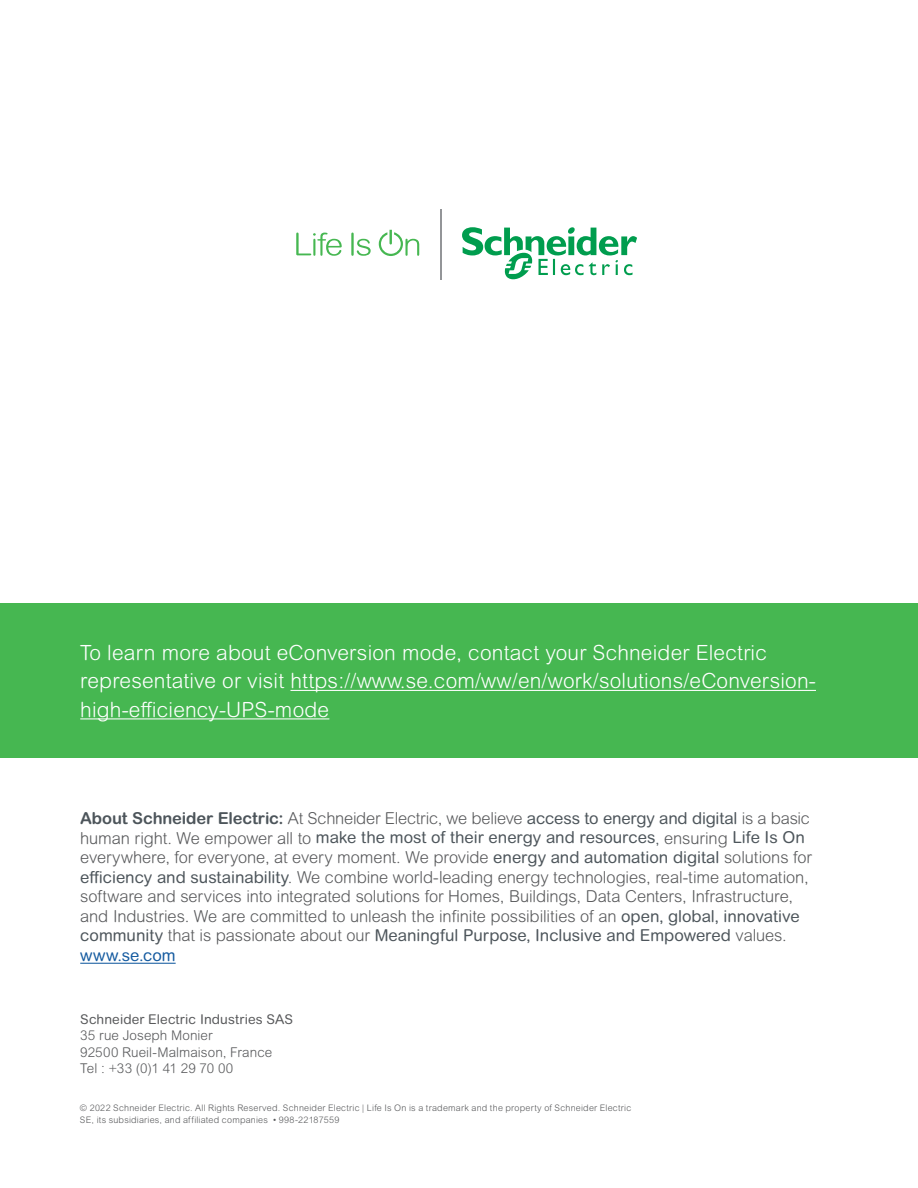
<style>
.page{position:relative;width:918px;height:1188px;background:#fff}
.page>*{position:absolute;margin:0;border:0;box-sizing:border-box;transform-origin:0 0}
.t1{font:300 21px/28.5px "Arial Rounded MT Pro";letter-spacing:.01em;color:#fff}
.t2{font:300 16.5px/19.5px "Arial Rounded MT Pro";letter-spacing:-.005em;color:#58595b}
.t3{font:300 13.5px/16.5px "Arial Rounded MT Std";letter-spacing:.005em;color:#58595b}
.t4{font:13.5px "Arial Rounded MT Pro";letter-spacing:.01em;color:#58595b}
.t5{font:300 9px/12px "Arial Rounded MT Std";letter-spacing:.025em;color:#58595b}
.s1{font-weight:700;color:#4d555b}
.s2{font-weight:400;color:#4d555b}
.s3{color:#4d555b}
.s4{font-weight:400;color:#155ba0}
</style>
<div class="page">
<div style="left:0;top:604px;width:918px;height:154px;background:#46b751"></div>
<hr style="left:290px;top:690px;width:526px;height:1px;background:#fff">
<hr style="left:80px;top:718px;width:249px;height:1px;background:#fff">
<svg style="left:296px;top:233px;width:46px;height:23px"></svg>
<svg style="left:351px;top:233px;width:20px;height:23px"></svg>
<svg style="left:379px;top:230px;width:40px;height:26px"></svg>
<hr style="left:440px;top:209px;width:1px;height:71px;background:#939598">
<svg style="left:462px;top:227px;width:175px;height:53px"></svg>
<hr style="left:80px;top:963px;width:96px;height:1px;background:#155ba0">
<p class="t1" style="left:80px;top:639px;width:737px">To learn more about eConversion mode, contact your Schneider Electric representative or visit https://www.se.com/ww/en/work/solutions/eConversion&shy;high-efficiency-UPS-mode</p>
<p class="t2" style="left:80px;top:809px;width:733px"><span class="s1">About Schneider Electric:</span> At Schneider Electric, we believe <span class="s2">access to energy and digital</span> is a basic human right. We empower all to <span class="s2">make the most of their energy and resources</span><span class="s3">,</span> ensuring <span class="s2">Life Is On </span>everywhere, for everyone, at every moment. We provide <span class="s2">energy and automation digital</span> solutions for <span class="s2">efficiency and sustainability</span>. We combine world-leading energy technologies, real-time automation, software and services into integrated solutions for Homes, Buildings, Data Centers, Infrastructure, and Industries. We are committed to unleash the infinite possibilities of an <span class="s2">open, global, innovative community</span> that is passionate about our <span class="s2">Meaningful Purpose, Inclusive and Empowered</span> values. <span class="s4">www.se.com</span></p>
<p class="t4" style="left:80px;top:1011px;width:214px">Schneider Electric Industries SAS</p>
<p class="t3" style="left:80px;top:1027px;width:194px">35 rue Joseph Monier<br>92500 Rueil-Malmaison, France<br>Tel : +33 (0)1 41 29 70 00</p>
<p class="t5" style="left:80px;top:1102px;width:553px">© 2022 Schneider Electric. All Rights Reserved. Schneider Electric | Life Is On is a trademark and the property of Schneider Electric<br>SE, its subsidiaries, and affiliated companies • 998-22187559</p>
</div>
